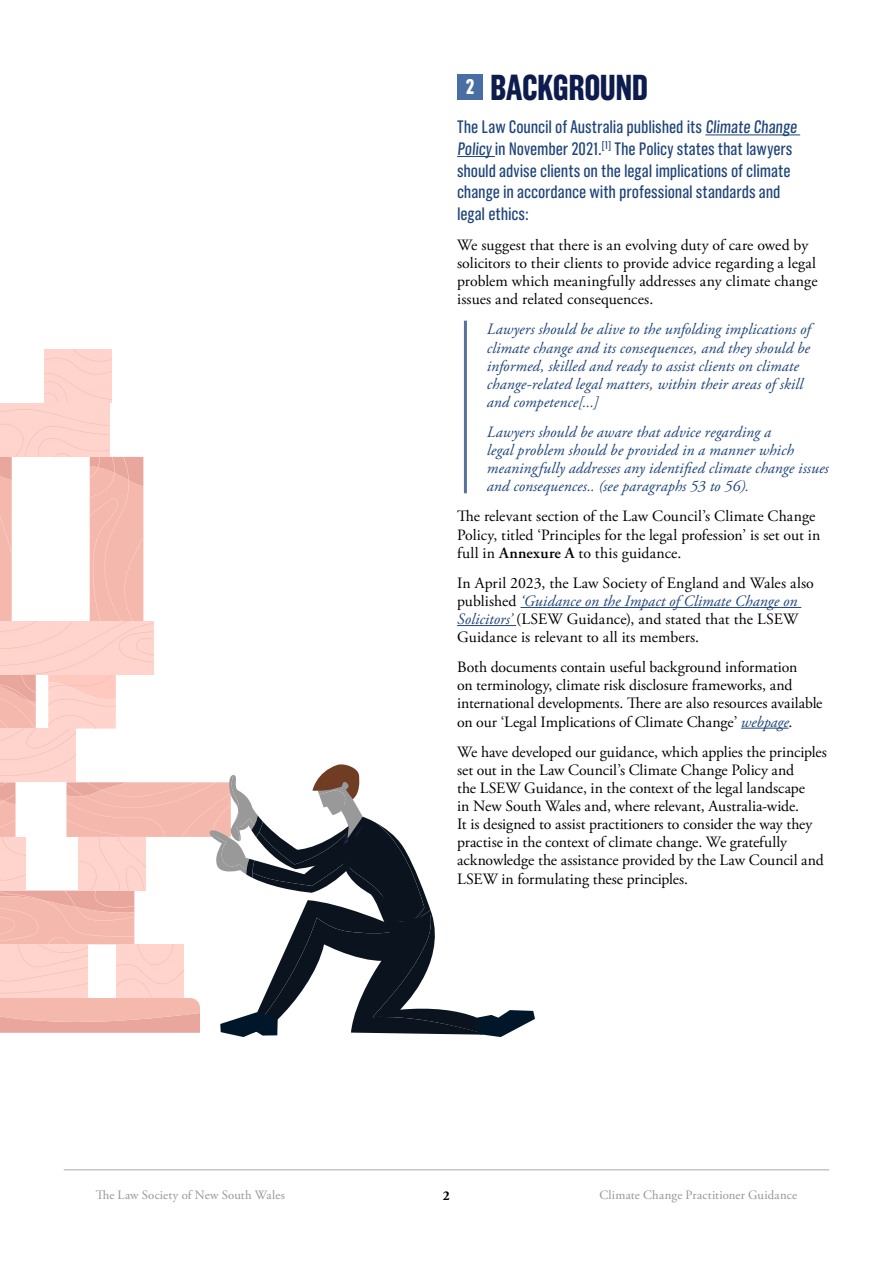
<style>
.page{position:relative;width:893px;height:1263px;background:#fff}
.page>*{position:absolute;margin:0;border:0;box-sizing:border-box;transform-origin:0 0}
.t1{font:700 36px "Grotzec Head Condensed";letter-spacing:-.015em;color:#0d1c4d}
.t2{font:18px/21.6px "Grotzec Head Condensed";letter-spacing:-.005em;color:#1f457a}
.t3{font:15.75px/18.1px "Adobe Garamond Pro";color:#000}
.t4{font:italic 15.75px/18.1px "Adobe Garamond Pro";letter-spacing:.005em;color:#1f457a}
.t5{font:700 13.5px "Adobe Garamond Pro";color:#000}
.t6{font:12.75px "Adobe Garamond Pro";letter-spacing:.015em;color:#939598}
.s1{font-weight:600}
.s2{font-style:italic;color:#1f457a}
</style>
<div class="page">
<hr style="left:64px;top:1169px;width:765px;height:1px;background:#a7a9ac">
<hr style="left:705px;top:134px;width:95px;height:1px;background:#1f457a">
<hr style="left:457px;top:156px;width:38px;height:1px;background:#1f457a">
<hr style="left:520px;top:607px;width:281px;height:1px;background:#1f457a">
<hr style="left:741px;top:728px;width:48px;height:1px;background:#1f457a">
<div style="left:457px;top:74px;width:26px;height:26px;background:#496ea3"></div>
<hr style="left:464px;top:321px;width:3px;height:172px;background:#57739c">
<div style="left:44px;top:349px;width:68px;height:54px;background:#ffd4cc"></div>
<div style="left:0;top:403px;width:109px;height:54px;background:#ffd4cc"></div>
<svg style="left:0;top:409px;width:535px;height:628px"></svg>
<h1 class="t1" style="left:466px;top:67px;width:184px"><sup>2</sup> BACKGROUND</h1>
<p class="t2" style="left:457px;top:116px;width:343px">The Law Council of Australia published its Climate Change Policy in November 2021.<sup>[1]</sup> The Policy states that lawyers should advise clients on the legal implications of climate change in accordance with professional standards and legal ethics:</p>
<p class="t3" style="left:457px;top:236px;width:362px">We suggest that there is an evolving duty of care owed by solicitors to their clients to provide advice regarding a legal problem which meaningfully addresses any climate change issues and related consequences.</p>
<p class="t4" style="left:487px;top:321px;width:325px">Lawyers should be alive to the unfolding implications of climate change and its consequences, and they should be informed, skilled and ready to assist clients on climate change-related legal matters, within their areas of skill and competence[...]</p>
<p class="t4" style="left:487px;top:423px;width:343px">Lawyers should be aware that advice regarding a<br>legal problem should be provided in a manner which meaningfully addresses any identified climate change issues and consequences.. (see paragraphs 53 to 56).</p>
<p class="t3" style="left:457px;top:508px;width:365px">The relevant section of the Law Council’s Climate Change<br>Policy, titled ‘Principles for the legal profession’ is set out in full in <span class="s1">Annexure A</span> to this guidance.</p>
<p class="t3" style="left:457px;top:574px;width:358px">In April 2023, the Law Society of England and Wales also published <span class="s2">‘Guidance on the Impact of Climate Change on Solicitors’</span> (LSEW Guidance), and stated that the LSEW Guidance is relevant to all its members.</p>
<p class="t3" style="left:457px;top:659px;width:367px">Both documents contain useful background information<br>on terminology, climate risk disclosure frameworks, and international developments. There are also resources available on our ‘Legal Implications of Climate Change’ <span class="s2">webpage</span>.</p>
<p class="t3" style="left:457px;top:743px;width:371px">We have developed our guidance, which applies the principles set out in the Law Council’s Climate Change Policy and<br>the LSEW Guidance, in the context of the legal landscape<br>in New South Wales and, where relevant, Australia-wide.<br>It is designed to assist practitioners to consider the way they practise in the context of climate change. We gratefully acknowledge the assistance provided by the Law Council and LSEW in formulating these principles.</p>
<p class="t6" style="left:96px;top:1187px;width:191px">The Law Society of New South Wales</p>
<p class="t5" style="left:443px;top:1187px;width:9px">2</p>
<p class="t6" style="left:599px;top:1187px;width:199px">Climate Change Practitioner Guidance</p>
</div>
